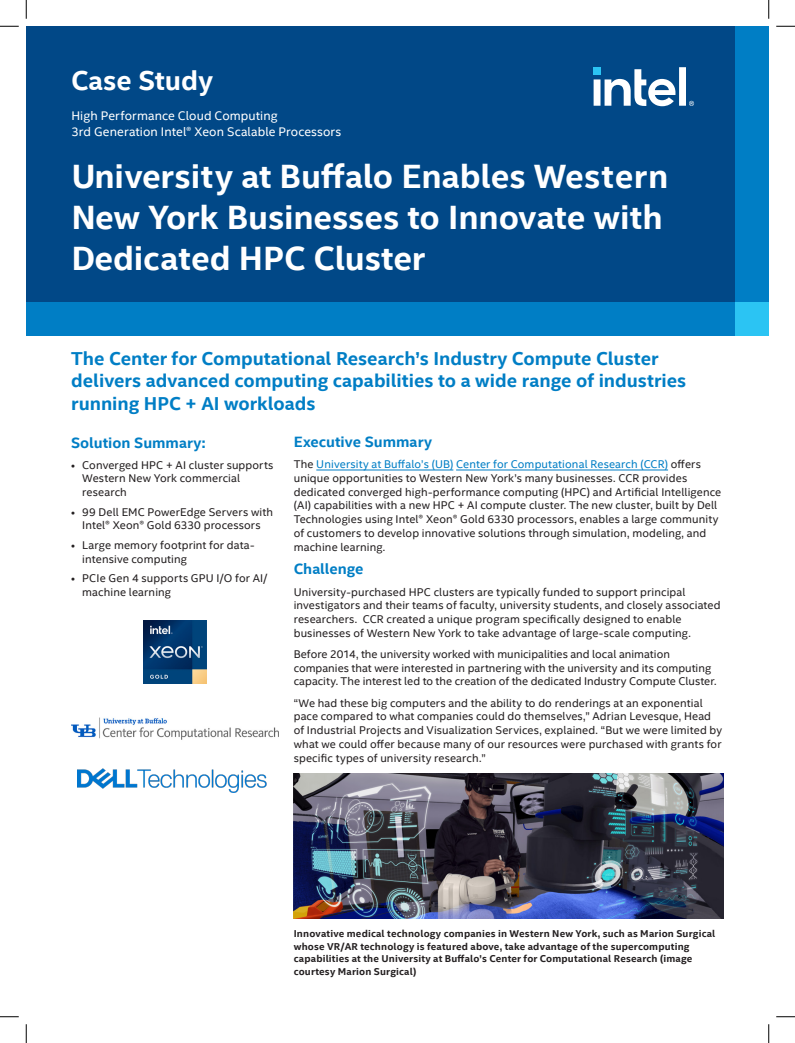
<style>
.page{position:relative;width:795px;height:1043px;background:#fff}
.page>*{position:absolute;margin:0;border:0;box-sizing:border-box;transform-origin:0 0}
.Main_Title{font:700 33.75px/41.2px "Intel Clear";letter-spacing:-.005em;color:#fff}
.t1{font:700 27.5px "Intel Clear";color:#fff}
.Subhead_1{font:700 18.75px/22.5px "Intel Clear";color:#007ec5}
.CopyHeaderBlue{font:700 15px "Intel Clear";color:#007ec5}
.Mini_Header{font:12.5px "Intel Clear";letter-spacing:.005em;color:#fff}
.MainCopy___Caption{font:11.25px/13.8px "Intel Clear";letter-spacing:.01em;color:#231f20}
.t2{font:700 10px/12.5px "Intel Clear";letter-spacing:.015em;color:#231f20}
.s1{color:#007ec5}
</style>
<div class="page">
<div style="left:26px;top:26px;width:743px;height:279px;background:#014887"></div>
<hr style="left:316px;top:469px;width:137px;height:1px;background:#007ec5">
<hr style="left:456px;top:469px;width:212px;height:1px;background:#007ec5">
<img style="left:144px;top:620px;width:63px;height:63px">
<img style="left:77px;top:768px;width:189px;height:24px">
<img style="left:72px;top:717px;width:207px;height:23px">
<img style="left:294px;top:774px;width:430px;height:144px">
<div style="left:593px;top:68px;width:8px;height:7px;background:#2bc4f3"></div>
<svg style="left:594px;top:67px;width:100px;height:39px"></svg>
<div style="left:26px;top:302px;width:743px;height:33px;background:#007ec5"></div>
<div style="left:735px;top:26px;width:34px;height:308px;background:#007ec5"></div>
<div style="left:735px;top:302px;width:34px;height:33px;background:#2bc4f3"></div>
<svg style="left:0;top:25px;width:19px;height:2px"></svg>
<svg style="left:776px;top:25px;width:19px;height:2px"></svg>
<svg style="left:0;top:1016px;width:19px;height:1px"></svg>
<svg style="left:776px;top:1016px;width:19px;height:1px"></svg>
<svg style="left:25px;top:0;width:2px;height:19px"></svg>
<svg style="left:25px;top:1024px;width:2px;height:18px"></svg>
<svg style="left:768px;top:0;width:2px;height:19px"></svg>
<svg style="left:768px;top:1024px;width:2px;height:18px"></svg>
<h2 class="t1" style="left:71px;top:64px;width:143px">Case Study</h2>
<p class="Mini_Header" style="left:71px;top:107px;width:208px">High Performance Cloud Computing</p>
<p class="Mini_Header" style="left:71px;top:123px;width:271px">3rd Generation Intel® Xeon Scalable Processors</p>
<p class="Main_Title" style="left:71px;top:156px;width:599px">University at Buffalo Enables Western<br>New York Businesses to Innovate with<br>Dedicated HPC Cluster</p>
<p class="Subhead_1" style="left:71px;top:347px;width:617px">The Center for Computational Research’s Industry Compute Cluster delivers advanced computing capabilities to a wide range of industries running HPC + AI workloads</p>
<p class="CopyHeaderBlue" style="left:71px;top:433px;width:136px">Solution Summary:</p>
<p class="MainCopy___Caption" style="left:82px;top:457px;width:193px;text-indent:-11px">• Converged HPC + AI cluster supports<br>Western New York commercial research</p>
<p class="MainCopy___Caption" style="left:71px;top:504px;width:204px;text-align:center">• 99 Dell EMC PowerEdge Servers with<br>Intel® Xeon® Gold 6330 processors</p>
<p class="MainCopy___Caption" style="left:82px;top:537px;width:174px;text-indent:-11px">• Large memory footprint for data&shy;intensive computing</p>
<p class="MainCopy___Caption" style="left:82px;top:570px;width:187px;text-indent:-11px">• PCIe Gen 4 supports GPU I/O for AI/ machine learning</p>
<p class="CopyHeaderBlue" style="left:294px;top:432px;width:140px">Executive Summary</p>
<p class="MainCopy___Caption" style="left:294px;top:457px;width:429px">The <span class="s1">University at Buffalo’s (UB) Center for Computational Research (CCR)</span> offers unique opportunities to Western New York’s many businesses. CCR provides dedicated converged high-performance computing (HPC) and Artificial Intelligence (AI) capabilities with a new HPC + AI compute cluster. The new cluster, built by Dell Technologies using Intel® Xeon® Gold 6330 processors, enables a large community of customers to develop innovative solutions through simulation, modeling, and machine learning.</p>
<p class="CopyHeaderBlue" style="left:294px;top:560px;width:71px">Challenge</p>
<p class="MainCopy___Caption" style="left:294px;top:584px;width:428px">University-purchased HPC clusters are typically funded to support principal investigators and their teams of faculty, university students, and closely associated researchers. CCR created a unique program specifically designed to enable businesses of Western New York to take advantage of large-scale computing.</p>
<p class="MainCopy___Caption" style="left:294px;top:647px;width:424px">Before 2014, the university worked with municipalities and local animation companies that were interested in partnering with the university and its computing capacity. The interest led to the creation of the dedicated Industry Compute Cluster.</p>
<p class="MainCopy___Caption" style="left:294px;top:695px;width:430px">“We had these big computers and the ability to do renderings at an exponential pace compared to what companies could do themselves,” Adrian Levesque, Head of Industrial Projects and Visualization Services, explained. “But we were limited by what we could offer because many of our resources were purchased with grants for specific types of university research.”</p>
<p class="t2" style="left:294px;top:927px;width:423px">Innovative medical technology companies in Western New York, such as Marion Surgical whose VR/AR technology is featured above, take advantage of the supercomputing capabilities at the University at Buffalo’s Center for Computational Research (image courtesy Marion Surgical)</p>
</div>
